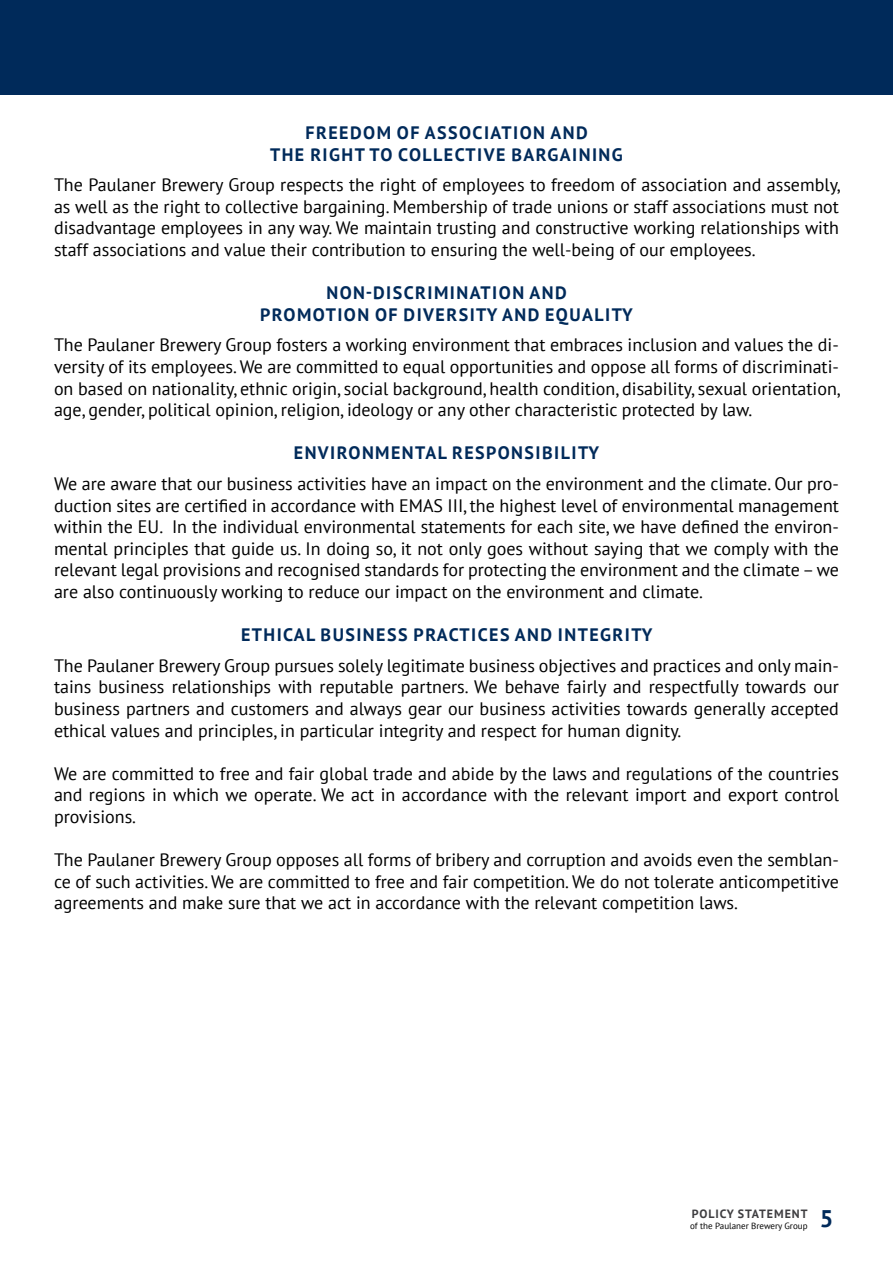
<style>
.page{position:relative;width:893px;height:1263px;background:#fff}
.page>*{position:absolute;margin:0;border:0;box-sizing:border-box;transform-origin:0 0}
.t1{font:700 24px "PT Sans";color:#002a5a}
.t2{font:18px/21.6px "PT Sans";color:#000;text-align:justify}
.t3{font:700 18px/21.6px "PT Sans";letter-spacing:.08em;color:#002a5a;text-align:center}
.t4{font:700 12px "PT Sans";letter-spacing:.08em;color:#3e3d40}
.t5{font:9px "PT Sans";color:#000}
</style>
<div class="page">
<div style="left:0;top:0;width:892px;height:95px;background:#002a5a"></div>
<p class="t3" style="left:270px;top:121px;width:354px">FREEDOM OF ASSOCIATION AND<br>THE RIGHT TO COLLECTIVE BARGAINING</p>
<p class="t2" style="left:54px;top:174px;width:788px">The Paulaner Brewery Group respects the right of employees to freedom of association and assembly, as well as the right to collective bargaining. Membership of trade unions or staff associations must not disadvantage employees in any way. We maintain trusting and constructive working relationships with staff associations and value their contribution to ensuring the well-being of our employees.</p>
<p class="t3" style="left:260px;top:282px;width:374px">NON-DISCRIMINATION AND<br>PROMOTION OF DIVERSITY AND EQUALITY</p>
<p class="t2" style="left:54px;top:334px;width:788px">The Paulaner Brewery Group fosters a working environment that embraces inclusion and values the di&shy;versity of its employees. We are committed to equal opportunities and oppose all forms of discriminati&shy;on based on nationality, ethnic origin, social background, health condition, disability, sexual orientation, age, gender, political opinion, religion, ideology or any other characteristic protected by law.</p>
<p class="t3" style="left:294px;top:442px;width:307px">ENVIRONMENTAL RESPONSIBILITY</p>
<p class="t2" style="left:54px;top:472px;width:787px">We are aware that our business activities have an impact on the environment and the climate. Our pro&shy;duction sites are certified in accordance with EMAS III, the highest level of environmental management within the EU. In the individual environmental statements for each site, we have defined the environ&shy;mental principles that guide us. In doing so, it not only goes without saying that we comply with the relevant legal provisions and recognised standards for protecting the environment and the climate – we are also continuously working to reduce our impact on the environment and climate.</p>
<p class="t3" style="left:241px;top:624px;width:413px">ETHICAL BUSINESS PRACTICES AND INTEGRITY</p>
<p class="t2" style="left:54px;top:654px;width:786px">The Paulaner Brewery Group pursues solely legitimate business objectives and practices and only main&shy;tains business relationships with reputable partners. We behave fairly and respectfully towards our business partners and customers and always gear our business activities towards generally accepted ethical values and principles, in particular integrity and respect for human dignity.</p>
<p class="t2" style="left:54px;top:762px;width:786px">We are committed to free and fair global trade and abide by the laws and regulations of the countries and regions in which we operate. We act in accordance with the relevant import and export control provisions.</p>
<p class="t2" style="left:54px;top:849px;width:786px">The Paulaner Brewery Group opposes all forms of bribery and corruption and avoids even the semblan&shy;ce of such activities. We are committed to free and fair competition. We do not tolerate anticompetitive agreements and make sure that we act in accordance with the relevant competition laws.</p>
<p class="t4" style="left:692px;top:1206px;width:117px">POLICY STATEMENT</p>
<p class="t5" style="left:690px;top:1220px;width:119px">of the Paulaner Brewery Group</p>
<h1 class="t1" style="left:819px;top:1202px;width:15px">5</h1>
</div>
